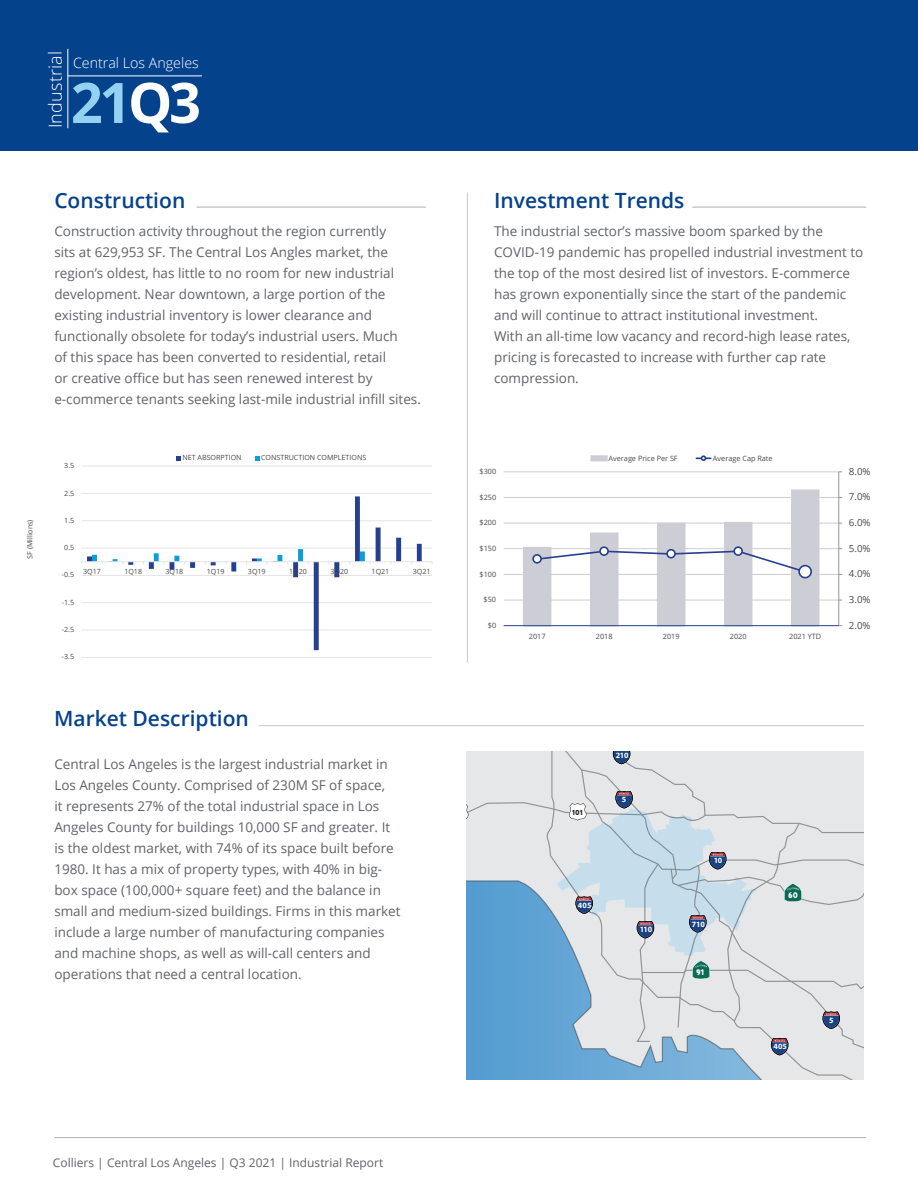
<style>
.page{position:relative;width:918px;height:1188px;background:#fff}
.page>*{position:absolute;margin:0;border:0;box-sizing:border-box;transform-origin:0 0}
.t1{font:700 55.8px "Open Sans";color:#95d2f2}
.t2{font:600 21px "Open Sans";color:#05428c}
.t3{font:300 18px "Open Sans";letter-spacing:.01em;color:#fff}
.t4{font:300 14.25px "Open Sans";color:#fff}
.t5{font:13.5px/21px "Open Sans";color:#5f6369}
.t6{font:12px "Open Sans";color:#5f6369}
.t7{font:9.75px "Open Sans";color:#4a4a4d}
.t8{font:700 8.1px "Myriad Pro";letter-spacing:-.03em;color:#fff}
.t9{font:900 8.1px "Aaux Next";color:#fff}
.t10{font:7.35px "Open Sans";color:#4a4a4d}
.t11{font:900 7.2px "Aaux Next";color:#231f20}
.t12{font:7.05px "Open Sans";color:#4a4a4d}
.s1{color:#fff}
</style>
<div class="page">
<hr style="left:54px;top:1137px;width:812px;height:1px;background:#aeafb3">
<div style="left:0;top:0;width:918px;height:151px;background:#05428c"></div>
<hr style="left:68px;top:75px;width:134px;height:1px;background:#fff">
<hr style="left:67px;top:49px;width:1px;height:79px;background:#fff">
<hr style="left:504px;top:600px;width:335px;height:1px;background:#cccdd5">
<hr style="left:504px;top:574px;width:335px;height:1px;background:#cccdd5">
<hr style="left:504px;top:548px;width:335px;height:1px;background:#cccdd5">
<hr style="left:504px;top:523px;width:335px;height:1px;background:#cccdd5">
<hr style="left:504px;top:497px;width:335px;height:1px;background:#cccdd5">
<hr style="left:504px;top:472px;width:335px;height:1px;background:#cccdd5">
<hr style="left:839px;top:472px;width:1px;height:154px;background:#959596">
<hr style="left:504px;top:625px;width:335px;height:1px;background:#25408f">
<svg style="left:522px;top:489px;width:298px;height:137px"></svg>
<div style="left:533px;top:555px;width:8px;height:8px;background:#fff;border-radius:50%"></div>
<div style="left:532px;top:554px;width:10px;height:10px;border:2px solid #25408f;border-radius:50%"></div>
<div style="left:600px;top:547px;width:8px;height:8px;background:#fff;border-radius:50%"></div>
<div style="left:599px;top:546px;width:10px;height:10px;border:2px solid #25408f;border-radius:50%"></div>
<div style="left:667px;top:550px;width:8px;height:8px;background:#fff;border-radius:50%"></div>
<div style="left:666px;top:549px;width:10px;height:9px;border:2px solid #25408f;border-radius:50%"></div>
<div style="left:734px;top:547px;width:8px;height:8px;background:#fff;border-radius:50%"></div>
<div style="left:733px;top:546px;width:10px;height:10px;border:2px solid #25408f;border-radius:50%"></div>
<div style="left:799px;top:566px;width:12px;height:12px;background:#fff;border-radius:50%"></div>
<div style="left:798px;top:565px;width:14px;height:13px;border:2px solid #25408f;border-radius:50%"></div>
<div style="left:591px;top:455px;width:17px;height:6px;border:2px solid #cccdd5"></div>
<svg style="left:696px;top:455px;width:15px;height:6px"></svg>
<hr style="left:82px;top:657px;width:350px;height:1px;background:#e4e4e5">
<hr style="left:82px;top:630px;width:350px;height:1px;background:#e4e4e5">
<hr style="left:82px;top:602px;width:350px;height:1px;background:#e4e4e5">
<hr style="left:82px;top:575px;width:350px;height:1px;background:#e4e4e5">
<hr style="left:82px;top:548px;width:350px;height:1px;background:#e4e4e5">
<hr style="left:82px;top:520px;width:350px;height:1px;background:#e4e4e5">
<hr style="left:82px;top:493px;width:350px;height:1px;background:#e4e4e5">
<hr style="left:82px;top:466px;width:350px;height:1px;background:#e4e4e5">
<svg style="left:87px;top:496px;width:335px;height:154px"></svg>
<hr style="left:82px;top:561px;width:350px;height:1px;background:#e4e4e5">
<svg style="left:92px;top:549px;width:279px;height:15px"></svg>
<svg style="left:176px;top:456px;width:5px;height:4px"></svg>
<svg style="left:255px;top:456px;width:4px;height:4px"></svg>
<hr style="left:197px;top:207px;width:229px;height:1px;background:#aeafb3">
<hr style="left:692px;top:207px;width:174px;height:1px;background:#aeafb3">
<svg style="left:467px;top:751px;width:397px;height:328px;background:#c2d3e0"></svg>
<hr style="left:467px;top:192px;width:1px;height:471px;background:#c8c9c9">
<hr style="left:259px;top:725px;width:605px;height:1px;background:#c8c9c9">
<h3 class="t3" style="left:43px;top:128px;width:79px;rotate:-90deg">Industrial</h3>
<p class="t4" style="left:73px;top:53px;width:127px">Central Los Angeles</p>
<h1 class="t1" style="left:71px;top:63px;width:132px">21<span class="s1">Q3</span></h1>
<p class="t12" style="left:25px;top:559px;width:41px;rotate:-90deg">SF (Millions)</p>
<h2 class="t2" style="left:54px;top:186px;width:133px">Construction</h2>
<p class="t5" style="left:54px;top:221px;width:368px">Construction activity throughout the region currently<br>sits at 629,953 SF. The Central Los Angles market, the region’s oldest, has little to no room for new industrial development. Near downtown, a large portion of the existing industrial inventory is lower clearance and functionally obsolete for today’s industrial users. Much<br>of this space has been converted to residential, retail<br>or creative office but has seen renewed interest by e-commerce tenants seeking last-mile industrial infill sites.</p>
<p class="t12" style="left:64px;top:461px;width:12px">3.5</p>
<p class="t12" style="left:64px;top:488px;width:12px">2.5</p>
<p class="t12" style="left:64px;top:515px;width:12px">1.5</p>
<p class="t12" style="left:64px;top:543px;width:12px">0.5</p>
<p class="t12" style="left:62px;top:570px;width:14px">-0.5</p>
<p class="t12" style="left:62px;top:597px;width:14px">-1.5</p>
<p class="t12" style="left:62px;top:625px;width:14px">-2.5</p>
<p class="t12" style="left:62px;top:652px;width:14px">-3.5</p>
<p class="t12" style="left:182px;top:453px;width:61px">NET ABSORPTION</p>
<p class="t12" style="left:261px;top:453px;width:107px">CONSTRUCTION COMPLETIONS</p>
<p class="t12" style="left:83px;top:567px;width:19px">3Q17</p>
<p class="t12" style="left:124px;top:567px;width:19px">1Q18</p>
<p class="t12" style="left:166px;top:567px;width:19px">3Q18</p>
<p class="t12" style="left:207px;top:567px;width:19px">1Q19</p>
<p class="t12" style="left:248px;top:567px;width:19px">3Q19</p>
<p class="t12" style="left:289px;top:567px;width:19px">1Q20</p>
<p class="t12" style="left:330px;top:567px;width:19px">3Q20</p>
<p class="t12" style="left:372px;top:567px;width:19px">1Q21</p>
<p class="t12" style="left:413px;top:567px;width:19px">3Q21</p>
<h2 class="t2" style="left:54px;top:704px;width:196px">Market Description</h2>
<p class="t5" style="left:54px;top:753px;width:348px">Central Los Angeles is the largest industrial market in Los Angeles County. Comprised of 230M SF of space,<br>it represents 27% of the total industrial space in Los Angeles County for buildings 10,000 SF and greater. It is the oldest market, with 74% of its space built before 1980. It has a mix of property types, with 40% in big&shy;box space (100,000+ square feet) and the balance in small and medium-sized buildings. Firms in this market include a large number of manufacturing companies and machine shops, as well as will-call centers and operations that need a central location.</p>
<p class="t6" style="left:53px;top:1154px;width:332px">Colliers | Central Los Angeles | Q3 2021 | Industrial Report</p>
<h2 class="t2" style="left:494px;top:186px;width:192px">Investment Trends</h2>
<p class="t5" style="left:494px;top:221px;width:371px">The industrial sector’s massive boom sparked by the COVID-19 pandemic has propelled industrial investment to the top of the most desired list of investors. E-commerce has grown exponentially since the start of the pandemic and will continue to attract institutional investment.<br>With an all-time low vacancy and record-high lease rates, pricing is forecasted to increase with further cap rate compression.</p>
<p class="t10" style="left:609px;top:453px;width:71px">Average Price Per SF</p>
<p class="t10" style="left:713px;top:453px;width:61px">Average Cap Rate</p>
<p class="t10" style="left:479px;top:466px;width:18px">$300</p>
<p class="t7" style="left:849px;top:464px;width:23px">8.0%</p>
<p class="t10" style="left:479px;top:492px;width:18px">$250</p>
<p class="t7" style="left:849px;top:490px;width:23px">7.0%</p>
<p class="t10" style="left:479px;top:518px;width:18px">$200</p>
<p class="t7" style="left:849px;top:516px;width:23px">6.0%</p>
<p class="t10" style="left:479px;top:543px;width:18px">$150</p>
<p class="t7" style="left:849px;top:541px;width:23px">5.0%</p>
<p class="t10" style="left:479px;top:569px;width:18px">$100</p>
<p class="t7" style="left:849px;top:567px;width:23px">4.0%</p>
<p class="t10" style="left:484px;top:595px;width:14px">$50</p>
<p class="t7" style="left:849px;top:593px;width:23px">3.0%</p>
<p class="t10" style="left:488px;top:620px;width:10px">$0</p>
<p class="t7" style="left:849px;top:618px;width:23px">2.0%</p>
<p class="t10" style="left:529px;top:631px;width:18px">2017</p>
<p class="t10" style="left:596px;top:631px;width:18px">2018</p>
<p class="t10" style="left:663px;top:631px;width:18px">2019</p>
<p class="t10" style="left:730px;top:631px;width:18px">2020</p>
<p class="t10" style="left:789px;top:631px;width:34px">2021 YTD</p>
<p class="t11" style="left:572px;top:808px;width:12px">101</p>
<p class="t8" style="left:616px;top:750px;width:14px">210</p>
<p class="t8" style="left:622px;top:794px;width:6px">5</p>
<p class="t8" style="left:578px;top:900px;width:15px">405</p>
<p class="t8" style="left:640px;top:924px;width:14px">110</p>
<p class="t8" style="left:714px;top:855px;width:10px">10</p>
<p class="t8" style="left:692px;top:919px;width:14px">710</p>
<p class="t9" style="left:696px;top:966px;width:10px">91</p>
<p class="t9" style="left:788px;top:889px;width:11px">60</p>
<p class="t8" style="left:773px;top:1041px;width:15px">405</p>
<p class="t8" style="left:829px;top:1015px;width:6px">5</p>
</div>
